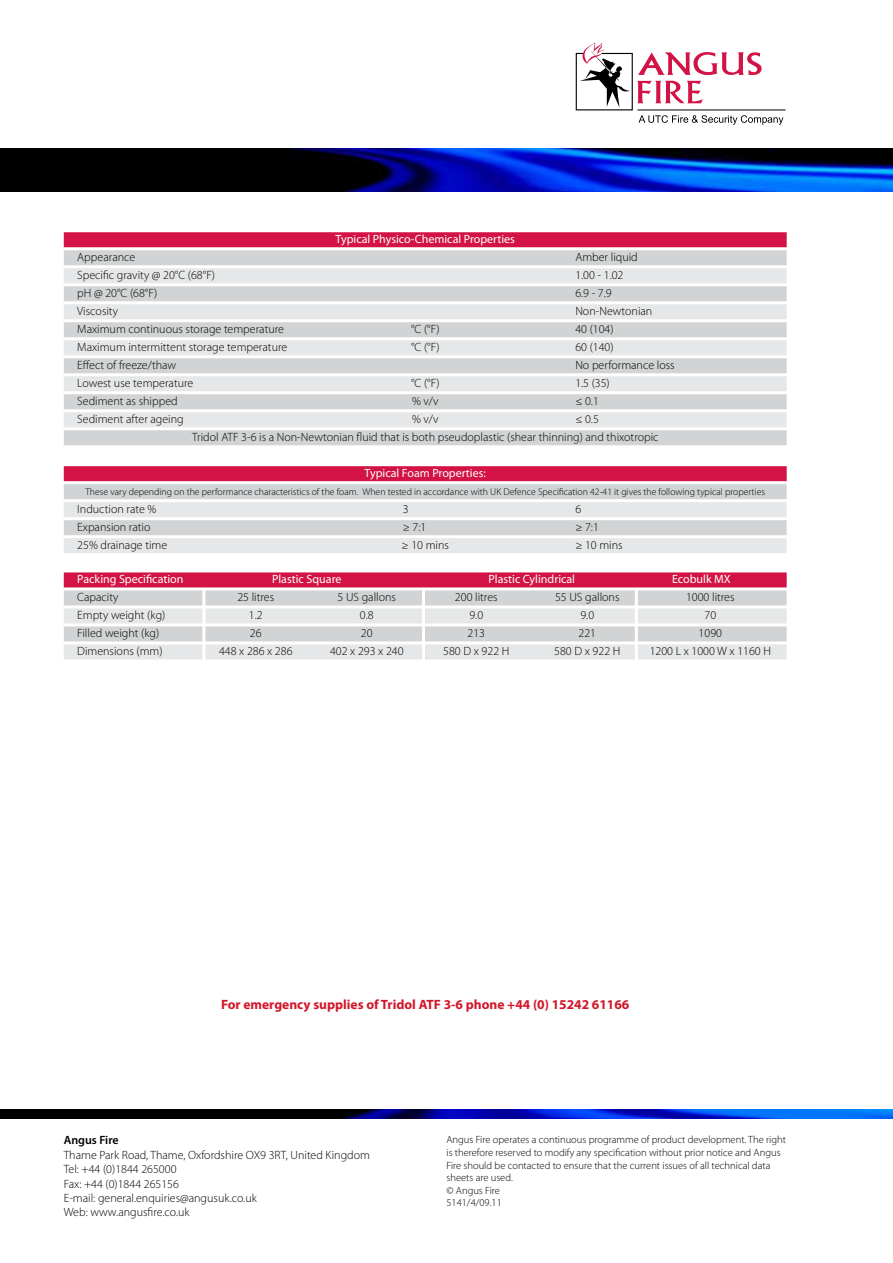
<style>
.page{position:relative;width:893px;height:1263px;background:#fff}
.page>*{position:absolute;margin:0;border:0;box-sizing:border-box;transform-origin:0 0}
.t1{font:700 13.5px "Myriad Pro";color:#d2172a}
.t2{font:300 12px/14.4px "Myriad Pro";color:#000}
.t3{font:12px "Myriad Pro";color:#fff}
.t4{font:600 12px "Myriad Pro";color:#000}
.t5{font:300 10.5px/12.6px "Myriad Pro";color:#000}
.t6{font:300 9.75px "Myriad Pro";color:#000}
</style>
<div class="page">
<img style="left:0;top:149px;width:893px;height:42px">
<img style="left:0;top:1110px;width:893px;height:8px">
<svg style="left:575px;top:42px;width:208px;height:83px"></svg>
<hr style="left:637px;top:110px;width:149px;height:1px;background:#000">
<div style="left:64px;top:232px;width:723px;height:15px;background:#d31245"></div>
<div style="left:64px;top:250px;width:723px;height:15px;background:#d1d3d4"></div>
<div style="left:64px;top:268px;width:723px;height:15px;background:#e6e7e8"></div>
<div style="left:64px;top:286px;width:723px;height:15px;background:#d1d3d4"></div>
<div style="left:64px;top:304px;width:723px;height:15px;background:#e6e7e8"></div>
<div style="left:64px;top:322px;width:723px;height:15px;background:#d1d3d4"></div>
<div style="left:64px;top:340px;width:723px;height:15px;background:#e6e7e8"></div>
<div style="left:64px;top:358px;width:723px;height:15px;background:#d1d3d4"></div>
<div style="left:64px;top:376px;width:723px;height:15px;background:#e6e7e8"></div>
<div style="left:64px;top:394px;width:723px;height:15px;background:#d1d3d4"></div>
<div style="left:64px;top:412px;width:723px;height:15px;background:#e6e7e8"></div>
<div style="left:64px;top:430px;width:723px;height:15px;background:#d1d3d4"></div>
<div style="left:64px;top:466px;width:723px;height:15px;background:#d31245"></div>
<div style="left:64px;top:484px;width:723px;height:15px;background:#d1d3d4"></div>
<div style="left:64px;top:502px;width:723px;height:15px;background:#e6e7e8"></div>
<div style="left:64px;top:520px;width:723px;height:15px;background:#d1d3d4"></div>
<div style="left:64px;top:538px;width:723px;height:15px;background:#e6e7e8"></div>
<div style="left:64px;top:572px;width:723px;height:15px;background:#d31245"></div>
<div style="left:64px;top:590px;width:723px;height:15px;background:#d1d3d4"></div>
<div style="left:64px;top:608px;width:723px;height:15px;background:#e6e7e8"></div>
<div style="left:64px;top:626px;width:723px;height:15px;background:#d1d3d4"></div>
<div style="left:64px;top:644px;width:723px;height:15px;background:#e6e7e8"></div>
<hr style="left:422px;top:588px;width:3px;height:85px;background:#fff">
<hr style="left:202px;top:588px;width:3px;height:85px;background:#fff">
<hr style="left:635px;top:588px;width:3px;height:85px;background:#fff">
<p class="t3" style="left:336px;top:231px;width:181px">Typical Physico-Chemical Properties</p>
<p class="t2" style="left:77px;top:250px;width:60px">Appearance</p>
<p class="t2" style="left:575px;top:250px;width:64px">Amber liquid</p>
<p class="t2" style="left:77px;top:268px;width:139px">Specific gravity @ 20°C (68°F)</p>
<p class="t2" style="left:575px;top:268px;width:50px">1.00 - 1.02</p>
<p class="t2" style="left:77px;top:286px;width:81px">pH @ 20°C (68°F)</p>
<p class="t2" style="left:575px;top:286px;width:38px">6.9 - 7.9</p>
<p class="t2" style="left:77px;top:304px;width:42px">Viscosity</p>
<p class="t2" style="left:575px;top:304px;width:79px">Non-Newtonian</p>
<p class="t2" style="left:77px;top:322px;width:208px">Maximum continuous storage temperature</p>
<p class="t2" style="left:411px;top:322px;width:30px">°C (°F)</p>
<p class="t2" style="left:575px;top:322px;width:40px">40 (104)</p>
<p class="t2" style="left:77px;top:340px;width:211px">Maximum intermittent storage temperature</p>
<p class="t2" style="left:411px;top:340px;width:30px">°C (°F)</p>
<p class="t2" style="left:575px;top:340px;width:40px">60 (140)</p>
<p class="t2" style="left:77px;top:358px;width:100px">Effect of freeze/thaw</p>
<p class="t2" style="left:575px;top:358px;width:101px">No performance loss</p>
<p class="t2" style="left:77px;top:376px;width:118px">Lowest use temperature</p>
<p class="t2" style="left:411px;top:376px;width:30px">°C (°F)</p>
<p class="t2" style="left:575px;top:376px;width:36px">1.5 (35)</p>
<p class="t2" style="left:77px;top:394px;width:102px">Sediment as shipped</p>
<p class="t2" style="left:412px;top:394px;width:28px">% v/v</p>
<p class="t2" style="left:575px;top:394px;width:25px">≤ 0.1</p>
<p class="t2" style="left:77px;top:412px;width:108px">Sediment after ageing</p>
<p class="t2" style="left:412px;top:412px;width:28px">% v/v</p>
<p class="t2" style="left:192px;top:410px;width:468px;line-height:18px;text-indent:383px">≤ 0.5<br>Tridol ATF 3-6 is a Non-Newtonian fluid that is both pseudoplastic (shear thinning) and thixotropic</p>
<p class="t3" style="left:365px;top:465px;width:123px">Typical Foam Properties:</p>
<p class="t6" style="left:85px;top:486px;width:681px">These vary depending on the performance characteristics of the foam. When tested in accordance with UK Defence Specification 42-41 it gives the following typical properties</p>
<p class="t2" style="left:77px;top:501px;width:81px">Induction rate %</p>
<p class="t2" style="left:403px;top:501px;width:7px">3</p>
<p class="t2" style="left:575px;top:501px;width:7px">6</p>
<p class="t2" style="left:77px;top:519px;width:75px">Expansion ratio</p>
<p class="t2" style="left:403px;top:519px;width:25px">≥ 7:1</p>
<p class="t2" style="left:575px;top:519px;width:25px">≥ 7:1</p>
<p class="t2" style="left:77px;top:537px;width:91px">25% drainage time</p>
<p class="t2" style="left:402px;top:537px;width:49px">≥ 10 mins</p>
<p class="t2" style="left:575px;top:537px;width:49px">≥ 10 mins</p>
<p class="t3" style="left:77px;top:572px;width:108px">Packing Specification</p>
<p class="t3" style="left:272px;top:572px;width:71px">Plastic Square</p>
<p class="t3" style="left:488px;top:572px;width:88px">Plastic Cylindrical</p>
<p class="t3" style="left:672px;top:572px;width:60px">Ecobulk MX</p>
<p class="t2" style="left:77px;top:590px;width:43px">Capacity</p>
<p class="t2" style="left:237px;top:590px;width:38px">25 litres</p>
<p class="t2" style="left:338px;top:590px;width:60px">5 US gallons</p>
<p class="t2" style="left:455px;top:590px;width:44px">200 litres</p>
<p class="t2" style="left:555px;top:590px;width:66px">55 US gallons</p>
<p class="t2" style="left:686px;top:590px;width:50px">1000 litres</p>
<p class="t2" style="left:77px;top:608px;width:90px">Empty weight (kg)</p>
<p class="t2" style="left:249px;top:608px;width:15px">1.2</p>
<p class="t2" style="left:360px;top:608px;width:15px">0.8</p>
<p class="t2" style="left:469px;top:608px;width:15px">9.0</p>
<p class="t2" style="left:580px;top:608px;width:15px">9.0</p>
<p class="t2" style="left:704px;top:608px;width:13px">70</p>
<p class="t2" style="left:77px;top:626px;width:84px">Filled weight (kg)</p>
<p class="t2" style="left:250px;top:626px;width:13px">26</p>
<p class="t2" style="left:361px;top:626px;width:13px">20</p>
<p class="t2" style="left:467px;top:626px;width:19px">213</p>
<p class="t2" style="left:578px;top:626px;width:19px">221</p>
<p class="t2" style="left:699px;top:626px;width:25px">1090</p>
<p class="t2" style="left:77px;top:644px;width:87px">Dimensions (mm)</p>
<p class="t2" style="left:219px;top:644px;width:75px">448 x 286 x 286</p>
<p class="t2" style="left:330px;top:644px;width:75px">402 x 293 x 240</p>
<p class="t2" style="left:443px;top:644px;width:68px">580 D x 922 H</p>
<p class="t2" style="left:554px;top:644px;width:68px">580 D x 922 H</p>
<p class="t2" style="left:650px;top:644px;width:123px">1200 L x 1000 W x 1160 H</p>
<p class="t1" style="left:221px;top:996px;width:410px">For emergency supplies of Tridol ATF 3-6 phone +44 (0) 15242 61166</p>
<p class="t4" style="left:64px;top:1133px;width:56px">Angus Fire</p>
<p class="t2" style="left:64px;top:1147px;width:308px">Thame Park Road, Thame, Oxfordshire OX9 3RT, United Kingdom Tel: +44 (0)1844 265000<br>Fax: +44 (0)1844 265156<br>E-mail: general.enquiries@angusuk.co.uk<br>Web: www.angusfire.co.uk</p>
<p class="t5" style="left:446px;top:1133px;width:341px">Angus Fire operates a continuous programme of product development. The right is therefore reserved to modify any specification without prior notice and Angus Fire should be contacted to ensure that the current issues of all technical data sheets are used.<br>© Angus Fire<br>5141/4/09.11</p>
</div>
